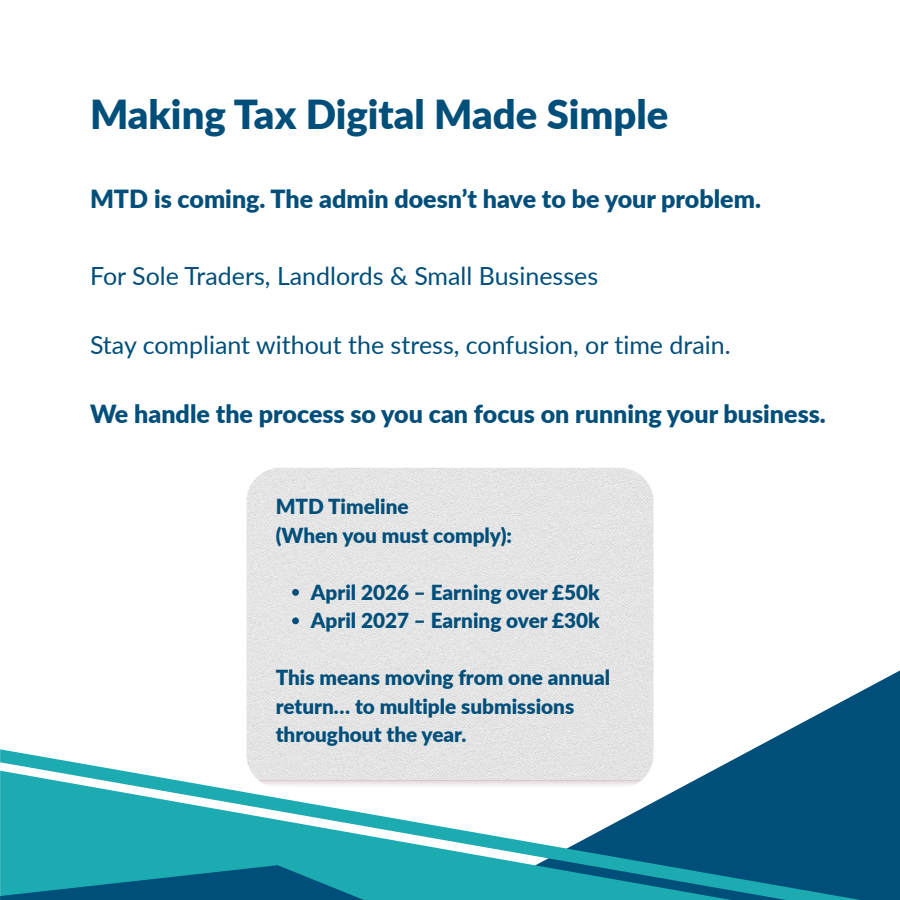
<style>
.page{position:relative;width:900px;height:900px;background:#fff}
.page>*{position:absolute;margin:0;border:0;box-sizing:border-box;transform-origin:0 0}
.t1{font:900 40px "Lato";color:#004e7a}
.t2{font:900 25px "Lato";color:#004e7a}
.t3{font:25px "Lato";color:#004e7a}
.t4{font:900 20.7px/28.5px "Lato";color:#004e7a}
</style>
<div class="page">
<svg style="left:753px;top:670px;width:147px;height:79px"></svg>
<svg style="left:0;top:749px;width:900px;height:151px"></svg>
<svg style="left:0;top:865px;width:451px;height:35px;background:#0f8298"></svg>
<img style="left:246px;top:468px;width:408px;height:320px;border-radius:34px">
<svg style="left:292px;top:589px;width:7px;height:7px"></svg>
<svg style="left:292px;top:618px;width:7px;height:6px"></svg>
<h1 class="t1" style="left:90px;top:89px;width:580px">Making Tax Digital Made Simple</h1>
<h2 class="t2" style="left:90px;top:183px;width:673px">MTD is coming. The admin doesn’t have to be your problem.</h2>
<h3 class="t3" style="left:90px;top:260px;width:510px">For Sole Traders, Landlords &amp; Small Businesses</h3>
<h3 class="t3" style="left:90px;top:329px;width:642px">Stay compliant without the stress, confusion, or time drain.</h3>
<h2 class="t2" style="left:90px;top:398px;width:737px">We handle the process so you can focus on running your business.</h2>
<h4 class="t4" style="left:276px;top:492px;width:238px">MTD Timeline<br>(When you must comply):</h4>
<p class="t4" style="left:311px;top:577px;width:290px">April 2026 – Earning over £50k</p>
<p class="t4" style="left:311px;top:606px;width:290px">April 2027 – Earning over £30k</p>
<h4 class="t4" style="left:276px;top:663px;width:336px">This means moving from one annual return… to multiple submissions throughout the year.</h4>
</div>
